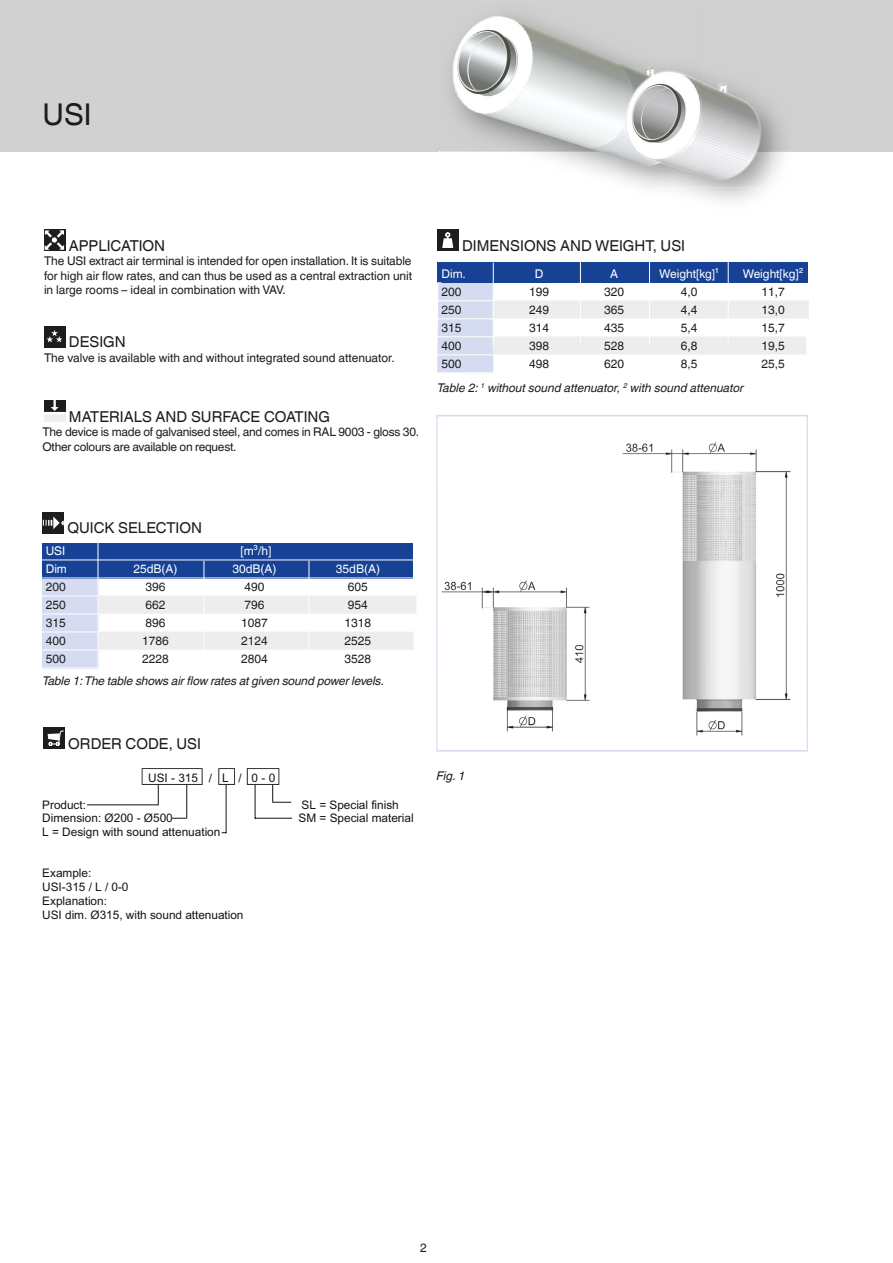
<style>
.page{position:relative;width:893px;height:1263px;background:#fff}
.page>*{position:absolute;margin:0;border:0;box-sizing:border-box;transform-origin:0 0}
.t1{font:30px "TROX Helvetica";color:#1d1d1b}
.t2{font:15px "TROX Helvetica";color:#1d1d1b}
.t3{font:12px/14.4px "TROX Helvetica";color:#1d1d1b;text-align:justify}
.t4{font:italic 12px "TROX Helvetica";letter-spacing:-.005em;color:#1d1d1b}
.t5{font:12px/14.4px "TROX Helvetica";letter-spacing:-.02em;color:#1d1d1b}
.t6{font:12px "TROX Helvetica";color:#fff}
.t7{font:11.85px/14.1px "Arial";color:#13120d}
.t8{font:700 11.85px "Arial";color:#13120d}
</style>
<div class="page">
<div style="left:0;top:0;width:893px;height:152px;background:#d1d1d1"></div>
<div style="left:437px;top:230px;width:21px;height:21px;background:#1d1d1b"></div>
<svg style="left:442px;top:233px;width:11px;height:15px"></svg>
<div style="left:43px;top:727px;width:22px;height:21px;background:#1d1d1b"></div>
<svg style="left:48px;top:731px;width:16px;height:15px"></svg>
<svg style="left:218px;top:768px;width:17px;height:17px"></svg>
<hr style="left:87px;top:804px;width:71px;height:1px;background:#13120d">
<svg style="left:142px;top:768px;width:61px;height:37px"></svg>
<hr style="left:186px;top:785px;width:1px;height:33px;background:#13120d">
<hr style="left:226px;top:785px;width:1px;height:48px;background:#13120d">
<svg style="left:247px;top:768px;width:44px;height:35px"></svg>
<svg style="left:172px;top:818px;width:14px;height:1px"></svg>
<hr style="left:255px;top:785px;width:1px;height:33px;background:#13120d">
<hr style="left:255px;top:818px;width:37px;height:1px;background:#13120d">
<div style="left:43px;top:512px;width:21px;height:21px;background:#1d1d1b"></div>
<svg style="left:43px;top:516px;width:21px;height:13px"></svg>
<div style="left:44px;top:230px;width:21px;height:21px;background:#1d1d1b"></div>
<svg style="left:44px;top:230px;width:21px;height:20px"></svg>
<div style="left:44px;top:326px;width:21px;height:21px;background:#1d1d1b"></div>
<svg style="left:47px;top:330px;width:15px;height:13px"></svg>
<svg style="left:44px;top:401px;width:21px;height:21px"></svg>
<div style="left:437px;top:263px;width:371px;height:20px;background:#164194"></div>
<svg style="left:437px;top:279px;width:56px;height:93px;background:#cdd6ed"></svg>
<hr style="left:437px;top:300px;width:372px;height:1px;background:#fff">
<hr style="left:437px;top:318px;width:56px;height:1px;background:#fff">
<div style="left:493px;top:300px;width:316px;height:18px;background:#ededed"></div>
<hr style="left:437px;top:336px;width:348px;height:1px;background:#fff">
<hr style="left:437px;top:354px;width:56px;height:1px;background:#fff">
<div style="left:493px;top:336px;width:313px;height:18px;background:#ededed"></div>
<hr style="left:580px;top:258px;width:1px;height:84px;background:#fff">
<hr style="left:649px;top:261px;width:1px;height:82px;background:#fff">
<hr style="left:728px;top:260px;width:1px;height:82px;background:#fff">
<hr style="left:493px;top:263px;width:1px;height:84px;background:#fff">
<div style="left:43px;top:576px;width:56px;height:92px;background:#d5dcf1"></div>
<div style="left:43px;top:543px;width:370px;height:35px;background:#164194"></div>
<hr style="left:41px;top:560px;width:383px;height:1px;background:#fff">
<hr style="left:41px;top:578px;width:383px;height:1px;background:#fff">
<hr style="left:41px;top:596px;width:327px;height:1px;background:#fff">
<hr style="left:41px;top:614px;width:57px;height:1px;background:#fff">
<div style="left:98px;top:596px;width:318px;height:18px;background:#ededed"></div>
<hr style="left:41px;top:632px;width:330px;height:1px;background:#fff">
<hr style="left:41px;top:650px;width:57px;height:1px;background:#fff">
<div style="left:98px;top:632px;width:315px;height:18px;background:#ededed"></div>
<hr style="left:204px;top:561px;width:1px;height:107px;background:#fff">
<hr style="left:309px;top:561px;width:1px;height:112px;background:#fff">
<hr style="left:98px;top:543px;width:1px;height:125px;background:#fff">
<div style="left:436px;top:415px;width:372px;height:336px;border:1px solid #d5dcf1"></div>
<img style="left:442px;top:442px;width:349px;height:294px">
<img style="left:440px;top:14px;width:193px;height:138px">
<img style="left:620px;top:61px;width:151px;height:126px">
<h1 class="t1" style="left:43px;top:97px;width:51px">USI</h1>
<p class="t2" style="left:69px;top:237px;width:98px">APPLICATION</p>
<p class="t3" style="left:44px;top:254px;width:370px">The USI extract air terminal is intended for open installation. It is suitable for high air flow rates, and can thus be used as a central extraction unit in large rooms – ideal in combination with VAV.</p>
<p class="t2" style="left:69px;top:333px;width:58px">DESIGN</p>
<p class="t3" style="left:44px;top:350px;width:352px">The valve is available with and without integrated sound attenuator.</p>
<p class="t2" style="left:69px;top:408px;width:263px">MATERIALS AND SURFACE COATING</p>
<p class="t5" style="left:43px;top:425px;width:378px">The device is made of galvanised steel, and comes in RAL 9003 - gloss 30.<br>Other colours are available on request.</p>
<p class="t2" style="left:462px;top:237px;width:225px">DIMENSIONS AND WEIGHT, USI</p>
<p class="t6" style="left:441px;top:267px;width:26px">Dim.</p>
<p class="t6" style="left:535px;top:267px;width:10px">D</p>
<p class="t6" style="left:610px;top:267px;width:10px">A</p>
<p class="t6" style="left:659px;top:267px;width:61px">Weight[kg]¹</p>
<p class="t6" style="left:743px;top:267px;width:62px">Weight[kg]²</p>
<p class="t3" style="left:441px;top:285px;width:22px">200</p>
<p class="t3" style="left:529px;top:285px;width:22px">199</p>
<p class="t3" style="left:604px;top:285px;width:22px">320</p>
<p class="t3" style="left:681px;top:285px;width:18px">4,0</p>
<p class="t3" style="left:761px;top:285px;width:25px">11,7</p>
<p class="t3" style="left:441px;top:303px;width:22px">250</p>
<p class="t3" style="left:529px;top:303px;width:22px">249</p>
<p class="t3" style="left:604px;top:303px;width:22px">365</p>
<p class="t3" style="left:681px;top:303px;width:18px">4,4</p>
<p class="t3" style="left:761px;top:303px;width:25px">13,0</p>
<p class="t3" style="left:441px;top:321px;width:22px">315</p>
<p class="t3" style="left:529px;top:321px;width:22px">314</p>
<p class="t3" style="left:604px;top:321px;width:22px">435</p>
<p class="t3" style="left:681px;top:321px;width:18px">5,4</p>
<p class="t3" style="left:761px;top:321px;width:25px">15,7</p>
<p class="t3" style="left:441px;top:339px;width:22px">400</p>
<p class="t3" style="left:529px;top:339px;width:22px">398</p>
<p class="t3" style="left:604px;top:339px;width:22px">528</p>
<p class="t3" style="left:681px;top:339px;width:18px">6,8</p>
<p class="t3" style="left:761px;top:339px;width:25px">19,5</p>
<p class="t3" style="left:441px;top:357px;width:22px">500</p>
<p class="t3" style="left:529px;top:357px;width:22px">498</p>
<p class="t3" style="left:604px;top:357px;width:22px">620</p>
<p class="t3" style="left:681px;top:357px;width:18px">8,5</p>
<p class="t3" style="left:761px;top:357px;width:25px">25,5</p>
<p class="t4" style="left:437px;top:381px;width:308px">Table 2: <sup>1</sup> without sound attenuator, <sup>2</sup> with sound attenuator</p>
<p class="t2" style="left:67px;top:519px;width:136px">QUICK SELECTION</p>
<p class="t6" style="left:46px;top:544px;width:21px">USI</p>
<p class="t6" style="left:240px;top:544px;width:33px">[m³/h]</p>
<p class="t6" style="left:46px;top:562px;width:23px">Dim</p>
<p class="t6" style="left:133px;top:562px;width:46px">25dB(A)</p>
<p class="t6" style="left:232px;top:562px;width:46px">30dB(A)</p>
<p class="t6" style="left:336px;top:562px;width:46px">35dB(A)</p>
<p class="t3" style="left:46px;top:580px;width:22px">200</p>
<p class="t3" style="left:145px;top:580px;width:22px">396</p>
<p class="t3" style="left:244px;top:580px;width:22px">490</p>
<p class="t3" style="left:348px;top:580px;width:22px">605</p>
<p class="t3" style="left:46px;top:598px;width:22px">250</p>
<p class="t3" style="left:145px;top:598px;width:22px">662</p>
<p class="t3" style="left:244px;top:598px;width:22px">796</p>
<p class="t3" style="left:348px;top:598px;width:22px">954</p>
<p class="t3" style="left:46px;top:616px;width:22px">315</p>
<p class="t3" style="left:145px;top:616px;width:22px">896</p>
<p class="t3" style="left:241px;top:616px;width:28px">1087</p>
<p class="t3" style="left:345px;top:616px;width:28px">1318</p>
<p class="t3" style="left:46px;top:634px;width:22px">400</p>
<p class="t3" style="left:142px;top:634px;width:28px">1786</p>
<p class="t3" style="left:241px;top:634px;width:28px">2124</p>
<p class="t3" style="left:345px;top:634px;width:28px">2525</p>
<p class="t3" style="left:46px;top:652px;width:22px">500</p>
<p class="t3" style="left:142px;top:652px;width:28px">2228</p>
<p class="t3" style="left:241px;top:652px;width:28px">2804</p>
<p class="t3" style="left:345px;top:652px;width:28px">3528</p>
<p class="t4" style="left:43px;top:674px;width:343px">Table 1: The table shows air flow rates at given sound power levels.</p>
<p class="t8" style="left:42px;top:729px;width:140px">BESTILLINGSKODE, USI</p>
<p class="t7" style="left:148px;top:770px;width:129px">USI - 315 / L / 0 - 0</p>
<p class="t7" style="left:42px;top:798px;width:45px">Product:</p>
<p class="t7" style="left:302px;top:798px;width:99px">SL = Special finish</p>
<p class="t7" style="left:42px;top:811px;width:132px">Dimension: Ø200 - Ø500</p>
<p class="t7" style="left:299px;top:811px;width:117px">SM = Special material</p>
<p class="t7" style="left:42px;top:825px;width:180px">L = Design with sound attenuation</p>
<p class="t7" style="left:42px;top:865px;width:203px">Example:<br>USI-315 / L / 0-0<br>Explanation:<br>USI dim. Ø315, with sound attenuation</p>
<p class="t2" style="left:68px;top:734px;width:134px">ORDER CODE, USI</p>
<p class="t4" style="left:436px;top:769px;width:30px">Fig. 1</p>
<p class="t3" style="left:420px;top:1240px;width:8px">2</p>
</div>
